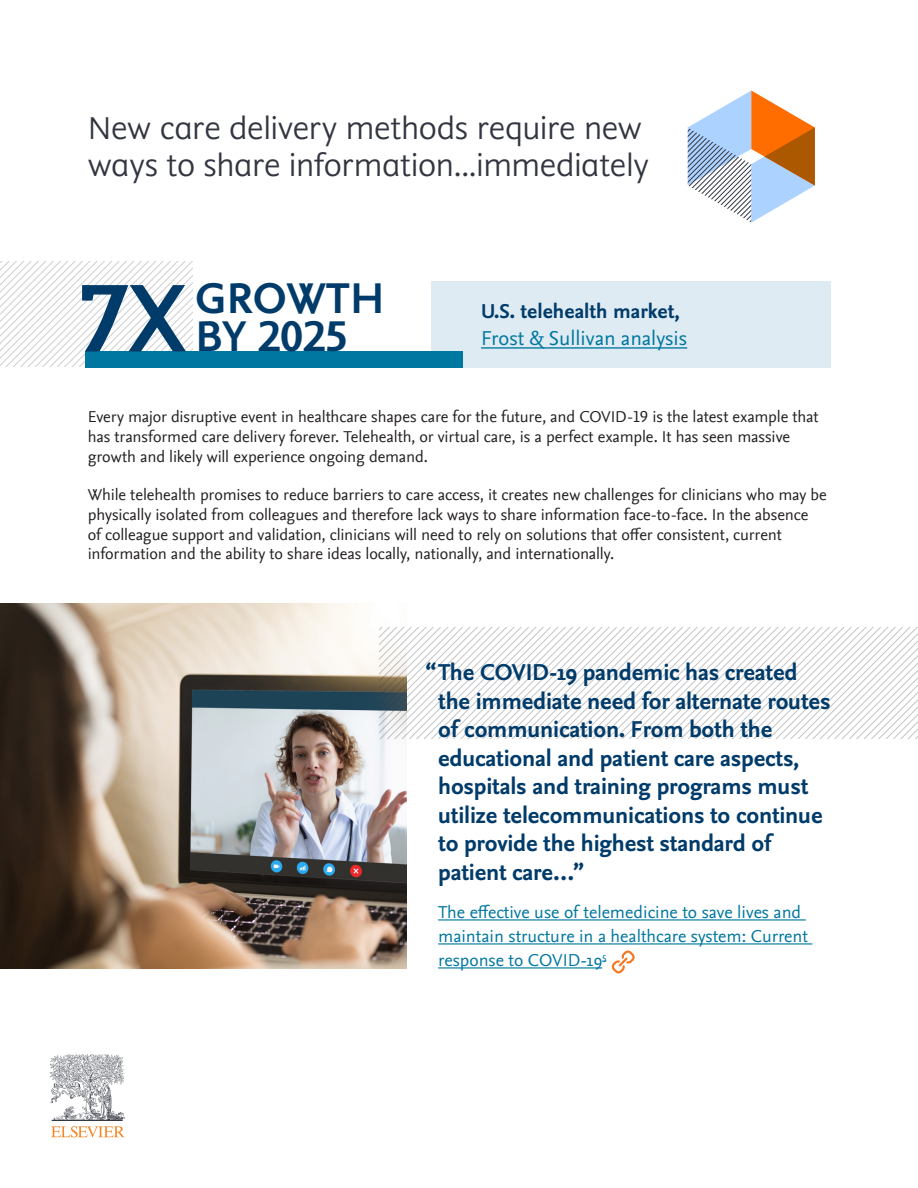
<style>
.page{position:relative;width:918px;height:1188px;background:#fff}
.page>*{position:absolute;margin:0;border:0;box-sizing:border-box;transform-origin:0 0}
.Bodytext_15_pt{font:700 100.8px "Nexus Sans Pro";color:#003b6a}
.Bodytext_15_pt-2{font:700 45px/37.5px "Nexus Sans Pro";color:#003b6a}
.PageHeaders{font:300 36px/37.5px "Elsevier Display";letter-spacing:-.01em;color:#323640}
.Bodytext_15_pt-3{font:700 24px/28.5px "Nexus Sans Pro";letter-spacing:-.01em;color:#003b6a}
.Bodytext_15_pt-4{font:21px "Nexus Sans Pro";color:#0077a0}
.Bodytext_15_pt-5{font:700 21px "Nexus Sans Pro";color:#003b6a}
.Bodytext_15_pt-6{font:18px/24px "Nexus Sans Pro";color:#0077a0}
.t1{font:16.5px/19.8px "Nexus Sans Offc Pro";letter-spacing:-.005em;color:#231f20}
</style>
<div class="page">
<div style="left:431px;top:281px;width:399px;height:86px;background:#dfebf2"></div>
<svg style="left:0;top:261px;width:193px;height:106px"></svg>
<hr style="left:481px;top:347px;width:206px;height:2px;background:#0077a0">
<div style="left:85px;top:351px;width:378px;height:16px;background:#0077a0"></div>
<img style="left:0;top:603px;width:406px;height:366px">
<svg style="left:380px;top:627px;width:538px;height:111px"></svg>
<hr style="left:438px;top:919px;width:368px;height:2px;background:#0077a0">
<hr style="left:438px;top:943px;width:374px;height:2px;background:#0077a0">
<hr style="left:438px;top:967px;width:164px;height:2px;background:#0077a0">
<svg style="left:602px;top:950px;width:33px;height:23px"></svg>
<svg style="left:688px;top:91px;width:127px;height:132px"></svg>
<svg style="left:50px;top:1054px;width:75px;height:83px"></svg>
<p class="PageHeaders" style="left:88px;top:108px;width:563px">New care delivery methods require new ways to share information...immediately</p>
<p class="Bodytext_15_pt" style="left:80px;top:243px;width:108px">7X</p>
<p class="Bodytext_15_pt-2" style="left:195px;top:278px;width:191px">GROWTH<br>BY 2025</p>
<p class="Bodytext_15_pt-5" style="left:481px;top:296px;width:200px">U.S. telehealth market,</p>
<p class="Bodytext_15_pt-4" style="left:481px;top:323px;width:208px">Frost &amp; Sullivan analysis</p>
<p class="t1" style="left:88px;top:406px;width:732px">Every major disruptive event in healthcare shapes care for the future, and COVID-19 is the latest example that has transformed care delivery forever. Telehealth, or virtual care, is a perfect example. It has seen massive growth and likely will experience ongoing demand.</p>
<p class="t1" style="left:88px;top:484px;width:740px">While telehealth promises to reduce barriers to care access, it creates new challenges for clinicians who may be physically isolated from colleagues and therefore lack ways to share information face-to-face. In the absence<br>of colleague support and validation, clinicians will need to rely on solutions that offer consistent, current information and the ability to share ideas locally, nationally, and internationally.</p>
<p class="Bodytext_15_pt-3" style="left:438px;top:657px;width:394px;text-indent:-13px">“The COVID-19 pandemic has created the immediate need for alternate routes of communication. From both the educational and patient care aspects, hospitals and training programs must utilize telecommunications to continue to provide the highest standard of patient care…”</p>
<p class="Bodytext_15_pt-6" style="left:438px;top:899px;width:371px">The effective use of telemedicine to save lives and maintain structure in a healthcare system: Current response to COVID-19<sup>5</sup></p>
</div>
